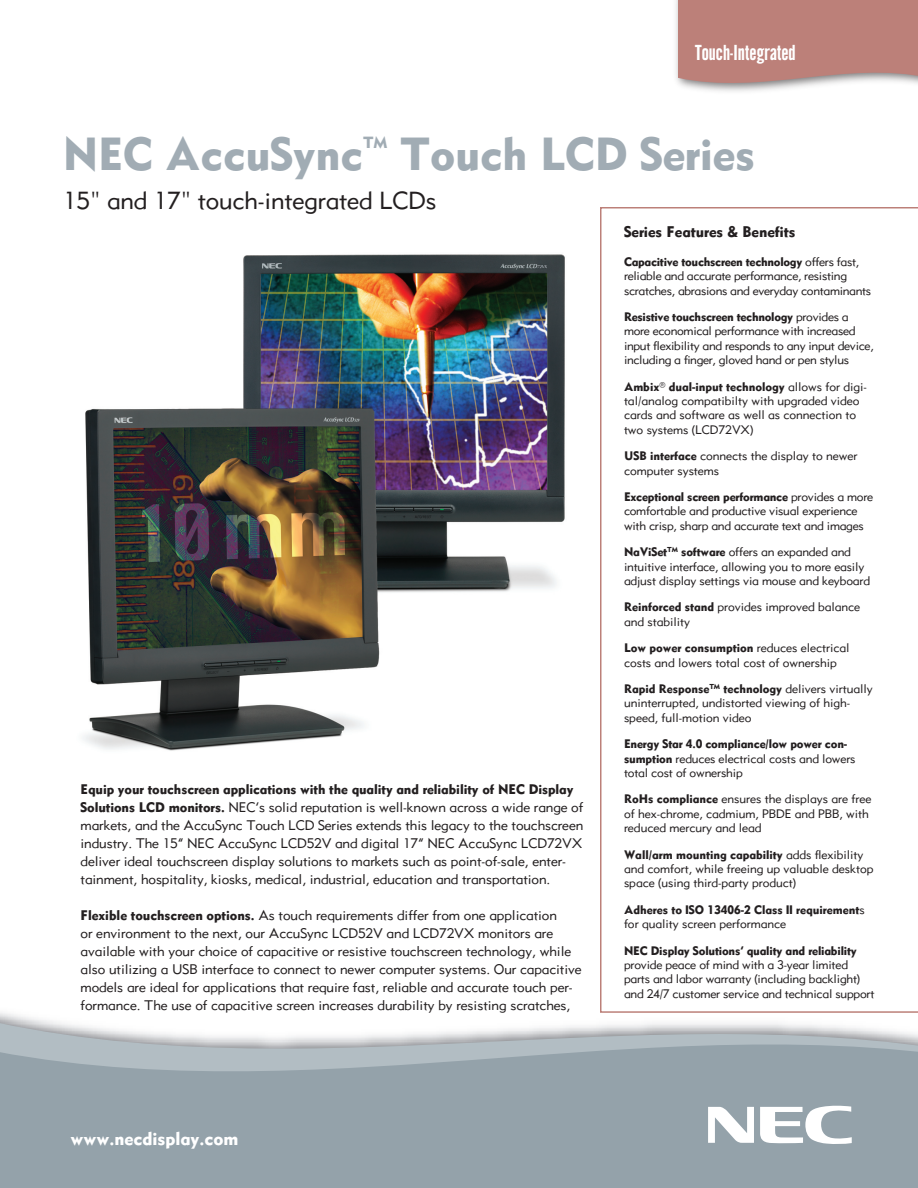
<style>
.page{position:relative;width:918px;height:1188px;background:#fff}
.page>*{position:absolute;margin:0;border:0;box-sizing:border-box;transform-origin:0 0}
.t1{font:45px "AT Gothic No 3";color:#a1acb4}
.t2{font:24px "AT Gothic No 2";color:#231f20}
.t3{font:21px "AT Gothic No 1";color:#fff}
.t4{font:18px "AT Gothic No 3";color:#fff}
.t5{font:15.75px "AT Gothic No 3";color:#a1acb4}
.t6{font:15px "AT Gothic No 3";color:#231f20}
.t7{font:13.5px/18px "AT Gothic No 2";color:#231f20}
.t8{font:12px/14.4px "AT Gothic No 2";letter-spacing:-.01em;color:#231f20}
.t9{font:12px/14.4px "AT Gothic No 3";color:#231f20}
.s1{font-family:"AT Gothic No 3"}
.s2{font-family:"AT Gothic No 2"}
</style>
<div class="page">
<img style="left:83px;top:254px;width:482px;height:497px">
<svg style="left:0;top:1012px;width:918px;height:176px;background:#a5b0b7"></svg>
<svg style="left:708px;top:1107px;width:46px;height:36px"></svg>
<svg style="left:760px;top:1105px;width:92px;height:39px"></svg>
<svg style="left:600px;top:207px;width:318px;height:806px"></svg>
<div style="left:672px;top:0;width:246px;height:96px;background:#231f20;opacity:.6"></div>
<svg style="left:678px;top:0;width:240px;height:96px;background:#c3928d"></svg>
<p class="t3" style="left:695px;top:40px;width:102px">Touch-Integrated</p>
<p class="t1" style="left:63px;top:126px;width:302px">NEC AccuSync</p>
<p class="t5" style="left:363px;top:132px;width:26px">TM</p>
<p class="t1" style="left:400px;top:126px;width:357px">Touch LCD Series</p>
<p class="t2" style="left:63px;top:185px;width:375px">15" and 17" touch-integrated LCDs</p>
<p class="t6" style="left:624px;top:222px;width:173px">Series Features &amp; Benefits</p>
<p class="t8" style="left:624px;top:254px;width:249px"><span class="s1">Capacitive touchscreen technology</span> offers fast, reliable and accurate performance, resisting scratches, abrasions and everyday contaminants</p>
<p class="t8" style="left:624px;top:309px;width:251px"><span class="s1">Resistive touchscreen technology</span> provides a more economical performance with increased input flexibility and responds to any input device, including a finger, gloved hand or pen stylus</p>
<p class="t8" style="left:624px;top:379px;width:244px"><span class="s1">Ambix® dual-input technology</span> allows for digi&shy;tal/analog compatibilty with upgraded video cards and software as well as connection to two systems (LCD72VX)</p>
<p class="t8" style="left:624px;top:448px;width:235px"><span class="s1">USB interface</span> connects the display to newer computer systems</p>
<p class="t8" style="left:624px;top:489px;width:251px"><span class="s1">Exceptional screen performance</span> provides a more comfortable and productive visual experience with crisp, sharp and accurate text and images</p>
<p class="t8" style="left:624px;top:544px;width:248px"><span class="s1">NaViSet</span><sup>TM</sup> <span class="s1">software</span> offers an expanded and intuitive interface, allowing you to more easily adjust display settings via mouse and keyboard</p>
<p class="t8" style="left:624px;top:600px;width:238px"><span class="s1">Reinforced stand</span> provides improved balance and stability</p>
<p class="t8" style="left:624px;top:640px;width:227px"><span class="s1">Low power consumption</span> reduces electrical costs and lowers total cost of ownership</p>
<p class="t8" style="left:624px;top:681px;width:250px"><span class="s1">Rapid Response</span><sup>TM</sup> <span class="s1">technology</span> delivers virtually uninterrupted, undistorted viewing of high&shy;speed, full-motion video</p>
<p class="t8" style="left:624px;top:736px;width:233px"><span class="s1">Energy Star 4.0 compliance/low power con&shy;sumption</span> reduces electrical costs and lowers total cost of ownership</p>
<p class="t8" style="left:624px;top:792px;width:249px"><span class="s1">RoHs compliance</span> ensures the displays are free of hex-chrome, cadmium, PBDE and PBB, with reduced mercury and lead</p>
<p class="t8" style="left:624px;top:847px;width:251px"><span class="s1">Wall/arm mounting capability</span> adds flexibility and comfort, while freeing up valuable desktop space (using third-party product)</p>
<p class="t9" style="left:624px;top:902px;width:242px">Adheres to ISO 13406-2 Class II requirement<span class="s2">s for quality screen performance</span></p>
<p class="t8" style="left:624px;top:943px;width:252px"><span class="s1">NEC Display Solutions’ quality and reliability </span>provide peace of mind with a 3-year limited parts and labor warranty (including backlight) and 24/7 customer service and technical support</p>
<p class="t7" style="left:81px;top:780px;width:504px"><span class="s1">Equip your touchscreen applications with the quality and reliability of NEC Display Solutions LCD monitors.</span> NEC’s solid reputation is well-known across a wide range of markets, and the AccuSync Touch LCD Series extends this legacy to the touchscreen industry. The 15” NEC AccuSync LCD52V and digital 17” NEC AccuSync LCD72VX deliver ideal touchscreen display solutions to markets such as point-of-sale, enter&shy;tainment, hospitality, kiosks, medical, industrial, education and transportation.</p>
<p class="t7" style="left:81px;top:906px;width:503px"><span class="s1">Flexible touchscreen options.</span> As touch requirements differ from one application<br>or environment to the next, our AccuSync LCD52V and LCD72VX monitors are available with your choice of capacitive or resistive touchscreen technology, while also utilizing a USB interface to connect to newer computer systems. Our capacitive models are ideal for applications that require fast, reliable and accurate touch per&shy;formance. The use of capacitive screen increases durability by resisting scratches,</p>
<h3 class="t4" style="left:70px;top:1127px;width:170px">www.necdisplay.com</h3>
</div>
